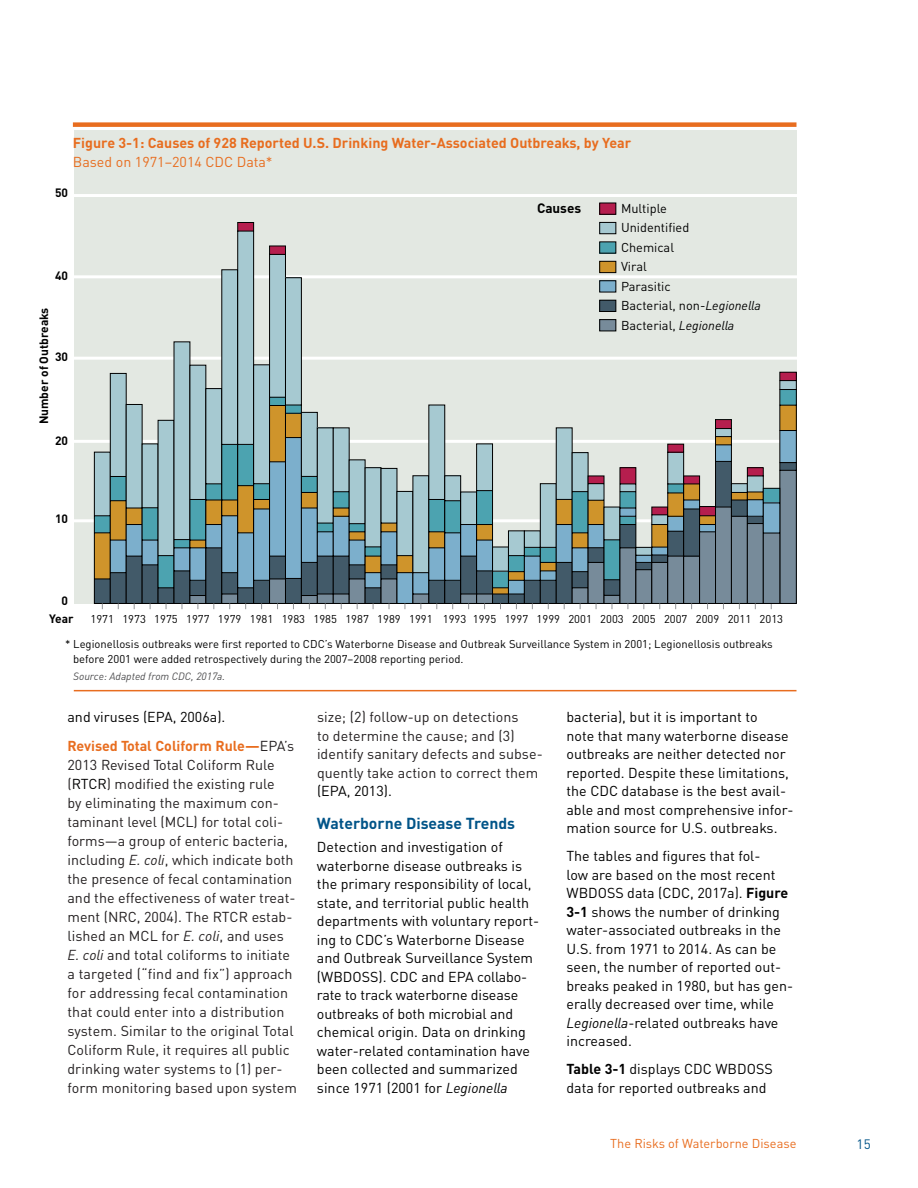
<style>
.page{position:relative;width:918px;height:1188px;background:#fff}
.page>*{position:absolute;margin:0;border:0;box-sizing:border-box;transform-origin:0 0}
.t1{font:700 15.75px "DINOT";color:#005488}
.t2{font:14.25px/18.6px "DINOT";color:#000}
.t3{font:14.25px/19px "DINOT";letter-spacing:.005em;color:#231f20}
.t4{font:700 14.25px/28.2px "DINOT";color:#e86d1f}
.t5{font:14.25px "DINOT";color:#e86d1f}
.t6{font:700 13.5px "DINOT";color:#000}
.t7{font:13.5px "DINOT";color:#005488}
.t8{font:12.75px/19.5px "DINOT";color:#000}
.t9{font:12.75px "DINOT";color:#e86d1f}
.t10{font:700 12px/17.7px "DINOT";color:#000;text-align:center}
.t11{font:11.25px/15px "DINOT";color:#000}
.t12{font:italic 10.5px "DINOT";color:#4d4d4f}
.s1{font-style:italic}
.s2{font-weight:400;color:#000}
.s3{font-weight:400;color:#231f20}
.s4{color:#000}
.s5{font-weight:700}
</style>
<div class="page">
<div style="left:74px;top:130px;width:722px;height:474px;background:#e3e8e2"></div>
<hr style="left:74px;top:519px;width:730px;height:3px;background:#fff">
<hr style="left:74px;top:440px;width:730px;height:3px;background:#fff">
<hr style="left:74px;top:357px;width:730px;height:3px;background:#fff">
<hr style="left:74px;top:275px;width:730px;height:3px;background:#fff">
<hr style="left:74px;top:194px;width:730px;height:3px;background:#fff">
<div style="left:600px;top:203px;width:16px;height:11px;background:#b51e4e"></div>
<hr style="left:74px;top:690px;width:722px;height:1px;background:#e86d1f">
<div style="left:73px;top:122px;width:723px;height:5px;background:#e86d1f"></div>
<svg style="left:94px;top:222px;width:703px;height:387px"></svg>
<p class="t4" style="left:73px;top:128px;width:560px">Figure 3-1: Causes of 928 Reported U.S. Drinking Water-Associated Outbreaks, by Year</p>
<p class="t5" style="left:73px;top:153px;width:201px">Based on 1971–2014 CDC Data*</p>
<p class="t10" style="left:55px;top:183px;width:15px">50</p>
<p class="t10" style="left:55px;top:266px;width:15px">40</p>
<p class="t10" style="left:35px;top:424px;width:118px;rotate:-90deg">Number of Outbreaks</p>
<p class="t10" style="left:55px;top:347px;width:15px">30</p>
<p class="t10" style="left:55px;top:431px;width:15px">20</p>
<p class="t10" style="left:55px;top:509px;width:15px">10</p>
<p class="t6" style="left:537px;top:199px;width:46px">Causes</p>
<p class="t8" style="left:621px;top:198px;width:141px">Multiple<br>Unidentified<br>Chemical<br>Viral<br>Parasitic<br>Bacterial, non-<span class="s1">Legionella<br></span>Bacterial, <span class="s1">Legionella</span></p>
<p class="t10" style="left:49px;top:591px;width:26px">0<br>Year</p>
<p class="t11" style="left:91px;top:612px;width:694px">1971 1973 1975 1977 1979 1981 1983 1985 1987 1989 1991 1993 1995 1997 1999 2001 2003 2005 2007 2009 2011 2013</p>
<p class="t11" style="left:73px;top:636px;width:701px;text-indent:-8px">* Legionellosis outbreaks were first reported to CDC’s Waterborne Disease and Outbreak Surveillance System in 2001; Legionellosis outbreaks before 2001 were added retrospectively during the 2007–2008 reporting period.</p>
<p class="t12" style="left:73px;top:670px;width:154px">Source: Adapted from CDC, 2017a.</p>
<p class="t4" style="left:68px;top:703px;width:228px"><span class="s2">and viruses (EPA, 2006a).<br></span>Revised Total Coliform Rule—<span class="s3">EPA’s</span></p>
<p class="t3" style="left:68px;top:755px;width:231px">2013 Revised Total Coliform Rule (<span class="s4">RTCR</span>) modified the existing rule<br>by eliminating the maximum con&shy;taminant level (MCL) for total coli&shy;forms—a group of enteric bacteria, including <span class="s1">E. coli</span>, which indicate both the presence of fecal contamination and the effectiveness of water treat&shy;ment (NRC, 2004). The RTCR estab&shy;lished an MCL for <span class="s1">E. coli</span>, and uses <span class="s1">E. coli</span> and total coliforms to initiate a targeted (“find and fix”) approach for addressing fecal contamination that could enter into a distribution system. Similar to the original Total Coliform Rule, it requires all public drinking water systems to (1) per&shy;form monitoring based upon system</p>
<p class="t3" style="left:317px;top:708px;width:227px;line-height:18.5px">size; (2) follow-up on detections<br>to determine the cause; and (3) identify sanitary defects and subse&shy;quently take action to correct them</p>
<p class="t2" style="left:317px;top:782px;width:76px">(EPA, 2013).</p>
<p class="t1" style="left:317px;top:813px;width:200px">Waterborne Disease Trends</p>
<p class="t2" style="left:317px;top:838px;width:224px">Detection and investigation of waterborne disease outbreaks is the primary responsibility of local, state, and territorial public health departments with voluntary report&shy;ing to CDC’s Waterborne Disease and Outbreak Surveillance System (WBDOSS). CDC and EPA collabo&shy;rate to track waterborne disease outbreaks of both microbial and chemical origin. Data on drinking water-related contamination have been collected and summarized since 1971 (2001 for <span class="s1">Legionella</span></p>
<p class="t2" style="left:567px;top:708px;width:229px">bacteria), but it is important to<br>note that many waterborne disease outbreaks are neither detected nor reported. Despite these limitations, the CDC database is the best avail&shy;able and most comprehensive infor&shy;mation source for U.S. outbreaks.</p>
<p class="t2" style="left:567px;top:846px;width:228px">The tables and figures that fol-<br>low are based on the most recent<br>WBDOSS data (CDC, 2017a). <span class="s5">Figure<br>3-1</span> shows the number of drinking water-associated outbreaks in the<br>U.S. from 1971 to 2014. As can be seen, the number of reported out&shy;breaks peaked in 1980, but has gen&shy;erally decreased over time, while<br><span class="s1">Legionella</span>-related outbreaks have increased.</p>
<p class="t2" style="left:567px;top:1059px;width:208px"><span class="s5">Table 3-1</span> displays CDC WBDOSS data for reported outbreaks and</p>
<p class="t9" style="left:610px;top:1136px;width:188px">The Risks of Waterborne Disease</p>
<p class="t7" style="left:857px;top:1135px;width:16px">15</p>
</div>
